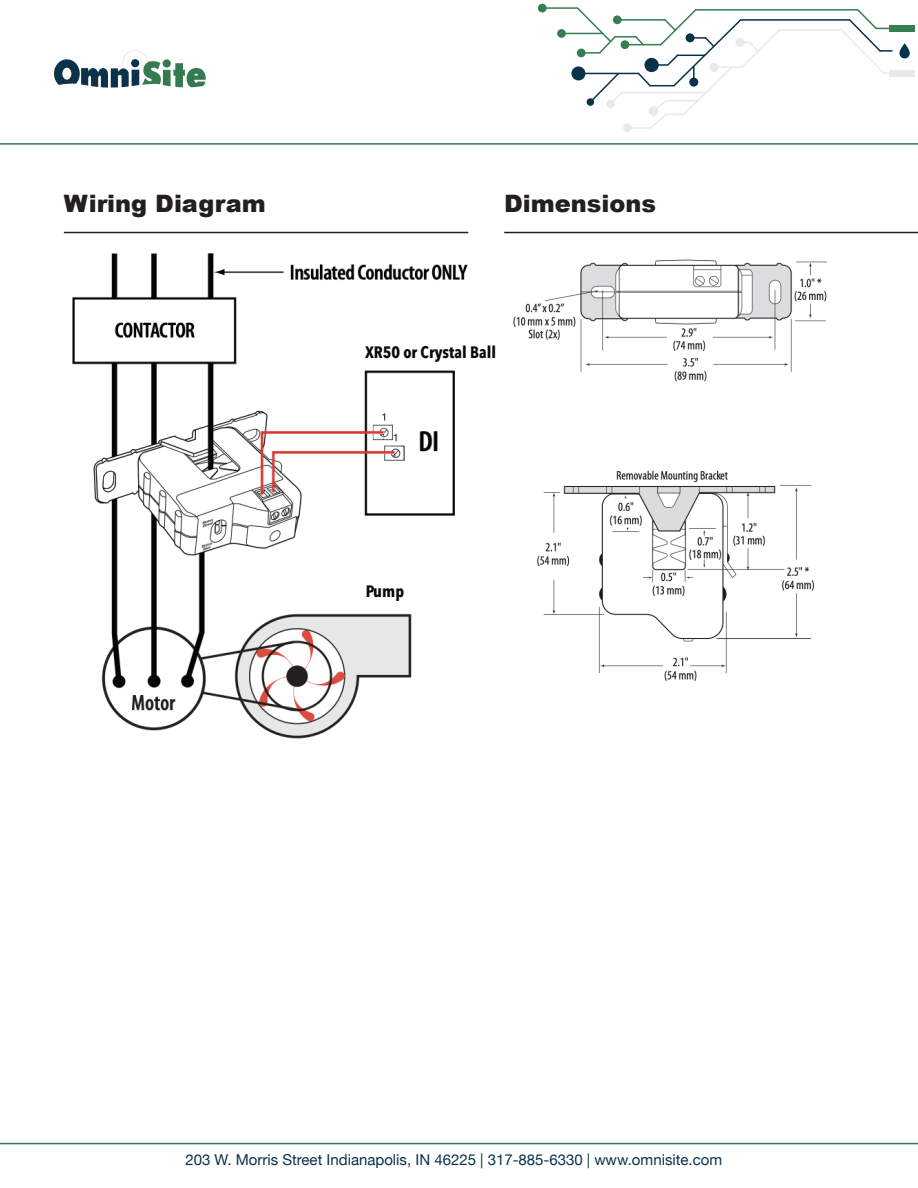
<style>
.page{position:relative;width:918px;height:1188px;background:#fff}
.page>*{position:absolute;margin:0;border:0;box-sizing:border-box;transform-origin:0 0}
.t1{font:900 24px "Arial";color:#231f20}
.t2{font:700 16.5px "Avenir Next Condensed";color:#050504}
.t3{font:15px "Helvetica Neue";color:#09314b}
</style>
<div class="page">
<hr style="left:696px;top:9px;width:162px;height:2px;background:#347e51">
<hr style="left:625px;top:44px;width:36px;height:1px;background:#347e51">
<hr style="left:617px;top:19px;width:48px;height:2px;background:#347e51">
<hr style="left:615px;top:36px;width:21px;height:2px;background:#347e51">
<div style="left:890px;top:25px;width:25px;height:7px;background:#347e51"></div>
<div style="left:890px;top:70px;width:25px;height:6px;background:#e9e9e9"></div>
<div style="left:613px;top:15px;width:9px;height:9px;background:#347e51;border-radius:50%"></div>
<div style="left:621px;top:40px;width:8px;height:9px;background:#347e51;border-radius:50%"></div>
<div style="left:577px;top:49px;width:9px;height:8px;background:#347e51;border-radius:50%"></div>
<hr style="left:741px;top:19px;width:109px;height:2px;background:#08314b">
<hr style="left:581px;top:73px;width:58px;height:1px;background:#08314b">
<div style="left:587px;top:98px;width:7px;height:8px;background:#08314b;border-radius:50%"></div>
<div style="left:571px;top:66px;width:14px;height:14px;background:#08314b;border-radius:50%"></div>
<svg style="left:839px;top:9px;width:54px;height:66px"></svg>
<hr style="left:780px;top:29px;width:61px;height:2px;background:#e9e9e9">
<hr style="left:622px;top:92px;width:84px;height:1px;background:#e9e9e9">
<hr style="left:627px;top:127px;width:24px;height:2px;background:#e9e9e9">
<svg style="left:588px;top:72px;width:36px;height:34px"></svg>
<div style="left:606px;top:100px;width:9px;height:8px;background:#e9e9e9;border-radius:50%"></div>
<div style="left:623px;top:123px;width:9px;height:9px;background:#e9e9e9;border-radius:50%"></div>
<svg style="left:899px;top:43px;width:11px;height:15px"></svg>
<svg style="left:576px;top:7px;width:41px;height:48px"></svg>
<hr style="left:563px;top:33px;width:40px;height:1px;background:#347e51">
<div style="left:557px;top:29px;width:9px;height:9px;background:#347e51;border-radius:50%"></div>
<hr style="left:542px;top:7px;width:36px;height:2px;background:#347e51">
<div style="left:538px;top:4px;width:9px;height:8px;background:#347e51;border-radius:50%"></div>
<svg style="left:634px;top:9px;width:147px;height:120px"></svg>
<hr style="left:0;top:1143px;width:918px;height:1px;background:#317c50">
<hr style="left:0;top:143px;width:918px;height:2px;background:#317c50">
<svg style="left:54px;top:50px;width:152px;height:38px"></svg>
<img style="left:72px;top:253px;width:396px;height:486px">
<div style="left:342px;top:332px;width:147px;height:35px;background:#fff"></div>
<div style="left:304px;top:575px;width:147px;height:35px;background:#fff"></div>
<img style="left:537px;top:471px;width:278px;height:210px">
<img style="left:513px;top:259px;width:314px;height:123px">
<hr style="left:64px;top:232px;width:404px;height:1px;background:#231f20">
<hr style="left:504px;top:232px;width:414px;height:1px;background:#231f20">
<p class="t1" style="left:64px;top:186px;width:204px">Wiring Diagram</p>
<p class="t1" style="left:504px;top:186px;width:154px">Dimensions</p>
<p class="t2" style="left:365px;top:342px;width:133px">XR50 or Crystal Ball</p>
<p class="t2" style="left:365px;top:581px;width:41px">Pump</p>
<p class="t3" style="left:185px;top:1149px;width:538px">203 W. Morris Street Indianapolis, IN 46225 | 317-885-6330 | www.omnisite.com</p>
</div>
